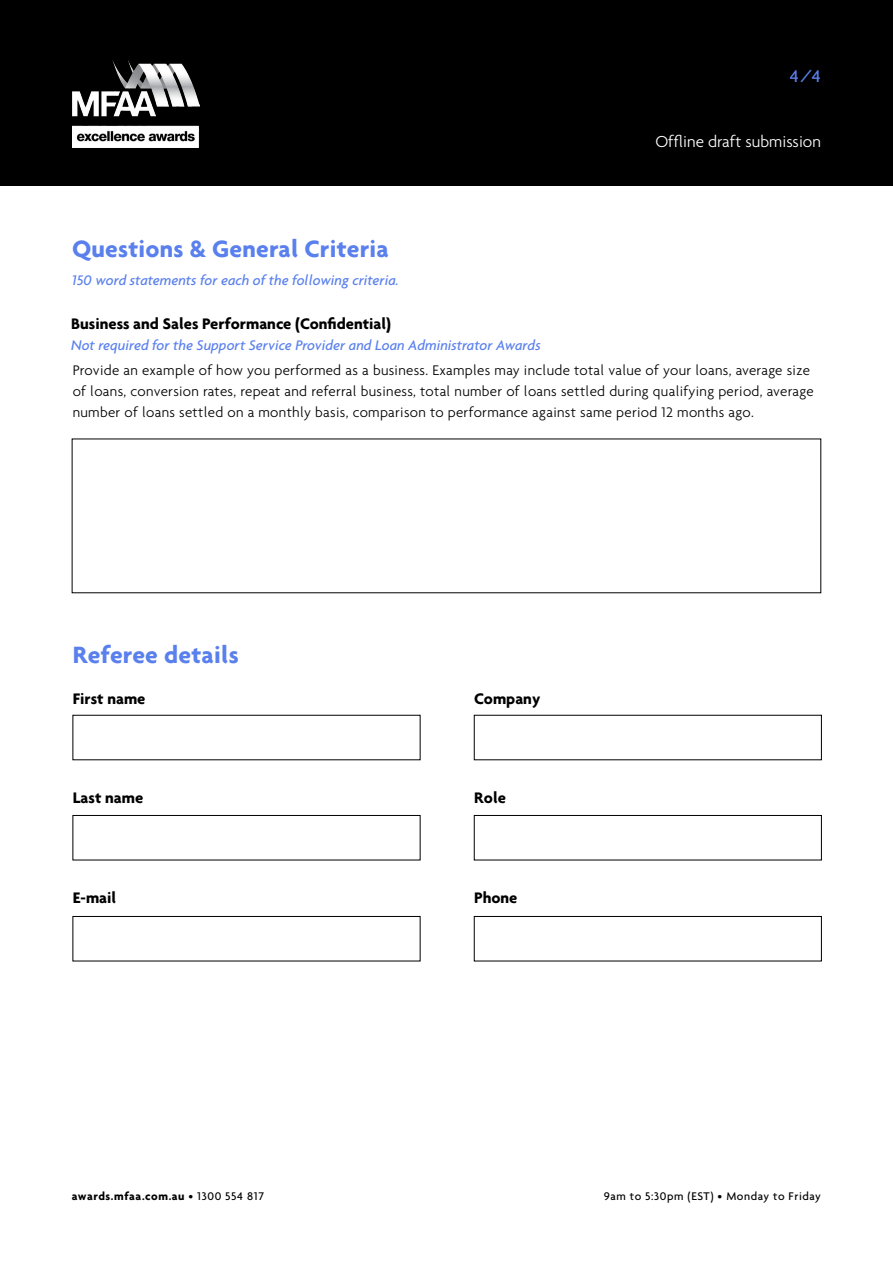
<style>
.page{position:relative;width:893px;height:1263px;background:#fff}
.page>*{position:absolute;margin:0;border:0;box-sizing:border-box;transform-origin:0 0}
.t1{font:700 25.5px "Agenda";letter-spacing:.01em;color:#5a80ed}
.t2{font:500 18.45px "Agenda";color:#5a80ed}
.t3{font:300 17.25px "Agenda";color:#fff}
.t4{font:700 16.5px "Agenda";color:#000}
.t5{font:300 15px/21px "Agenda";letter-spacing:.02em;color:#000}
.t6{font:italic 500 15px "Agenda";color:#5a80ed}
.t7{font:500 12px "Agenda";letter-spacing:.05em;color:#000}
.t8{font:700 12px "Agenda";letter-spacing:.05em;color:#000}
.s1{font-weight:500}
</style>
<div class="page">
<div style="left:0;top:0;width:893px;height:185px;background:#000"></div>
<img style="left:72px;top:61px;width:128px;height:86px">
<div style="left:73px;top:815px;width:347px;height:45px;border:1px solid #000101"></div>
<div style="left:73px;top:916px;width:347px;height:45px;border:1px solid #000101"></div>
<div style="left:474px;top:815px;width:347px;height:45px;border:1px solid #000101"></div>
<div style="left:474px;top:916px;width:347px;height:45px;border:1px solid #000101"></div>
<p class="t2" style="left:790px;top:65px;width:33px">4/4</p>
<h1 class="t1" style="left:72px;top:234px;width:318px">Questions &amp; General Criteria</h1>
<p class="t3" style="left:655px;top:131px;width:167px">Offline draft submission</p>
<p class="t6" style="left:72px;top:271px;width:328px">150 word statements for each of the following criteria.</p>
<p class="t4" style="left:71px;top:314px;width:321px">Business and Sales Performance (Confidential)</p>
<p class="t6" style="left:71px;top:336px;width:471px">Not required for the Support Service Provider and Loan Administrator Awards</p>
<p class="t5" style="left:73px;top:360px;width:742px">Provide an example of how you performed as a business. Examples may include total value of your loans, average size of loans, conversion rates, repeat and referral business, total number of loans settled during qualifying period, average number of loans settled on a monthly basis, comparison to performance against same period 12 months ago.</p>
<h1 class="t1" style="left:73px;top:639px;width:167px">Referee details</h1>
<p class="t4" style="left:73px;top:688px;width:74px">First name</p>
<p class="t4" style="left:73px;top:787px;width:72px">Last name</p>
<p class="t4" style="left:73px;top:888px;width:45px">E-mail</p>
<p class="t4" style="left:474px;top:689px;width:68px">Company</p>
<p class="t4" style="left:474px;top:787px;width:33px">Role</p>
<p class="t4" style="left:474px;top:888px;width:45px">Phone</p>
<p class="t8" style="left:72px;top:1189px;width:194px">awards.mfaa.com.au <span class="s1">• 1300 554 817</span></p>
<p class="t7" style="left:604px;top:1189px;width:219px">9am to 5:30pm (EST) • Monday to Friday</p>
</div>
